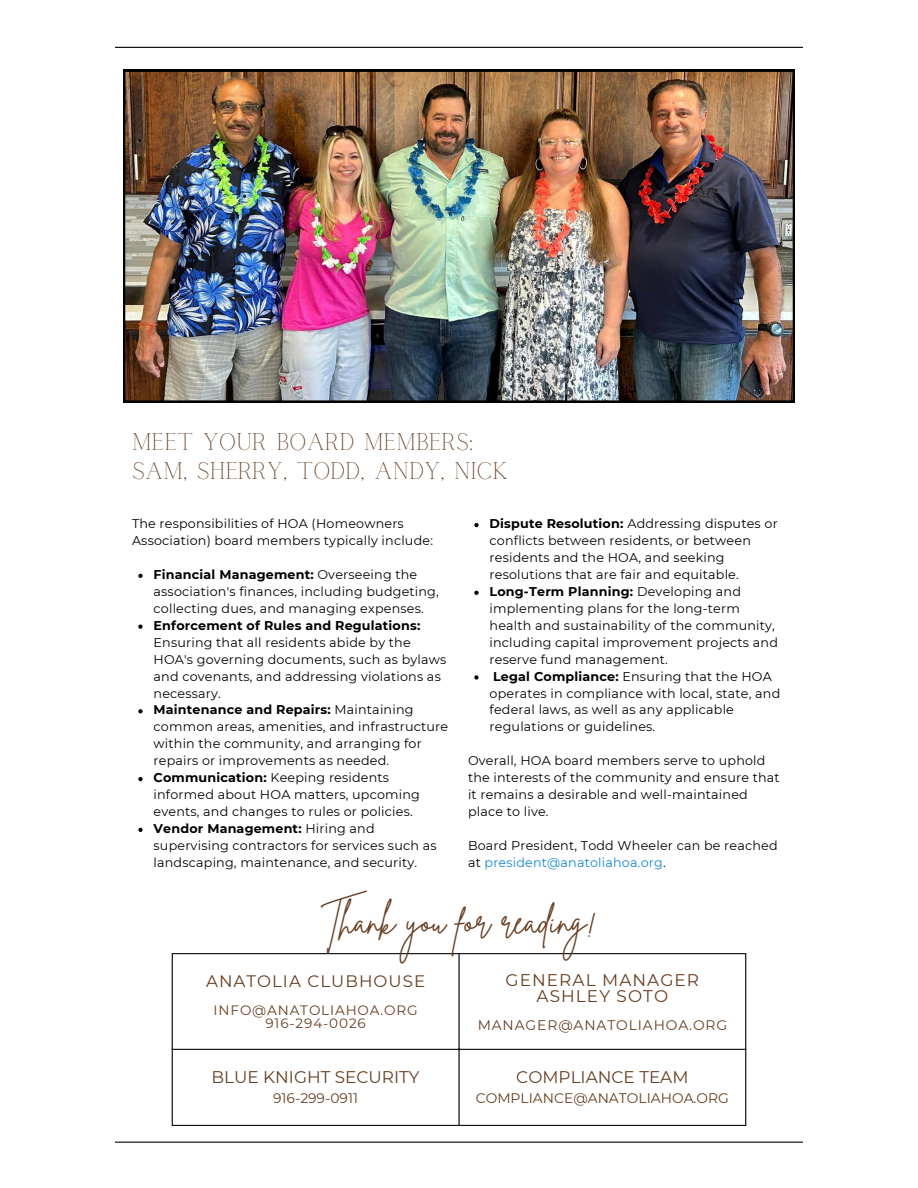
<style>
.page{position:relative;width:918px;height:1188px;background:#fff}
.page>*{position:absolute;margin:0;border:0;box-sizing:border-box;transform-origin:0 0}
.t1{font:35.55px "Brittany Signature";color:#663e21}
.t2{font:24px "Calgary";color:#663e21}
.t3{font:16.8px "Montserrat";color:#663e21}
.t4{font:16.8px "Montserrat";letter-spacing:.065em;color:#663e21}
.t5{font:16.65px "Montserrat";letter-spacing:.065em;color:#663e21}
.t6{font:13.8px "Montserrat";color:#663e21}
.t7{font:13.8px "Montserrat";letter-spacing:.065em;color:#663e21}
.t8{font:13.65px "Montserrat";letter-spacing:.065em;color:#663e21}
.t9{font:12.75px/17px "Montserrat";letter-spacing:.015em;color:#000}
.s1{font-weight:700}
.s2{color:#1489d4}
</style>
<div class="page">
<hr style="left:115px;top:47px;width:688px;height:1px;background:#000">
<hr style="left:115px;top:1142px;width:688px;height:1px;background:#000">
<hr style="left:172px;top:954px;width:1px;height:171px;background:#000">
<hr style="left:458px;top:954px;width:2px;height:171px;background:#000">
<hr style="left:745px;top:954px;width:1px;height:171px;background:#000">
<hr style="left:172px;top:953px;width:574px;height:1px;background:#000">
<hr style="left:172px;top:1049px;width:574px;height:1px;background:#000">
<hr style="left:172px;top:1125px;width:574px;height:1px;background:#000">
<svg style="left:138px;top:574px;width:5px;height:4px"></svg>
<svg style="left:138px;top:625px;width:5px;height:4px"></svg>
<svg style="left:138px;top:709px;width:5px;height:4px"></svg>
<svg style="left:138px;top:777px;width:5px;height:4px"></svg>
<svg style="left:138px;top:828px;width:5px;height:4px"></svg>
<svg style="left:474px;top:523px;width:5px;height:4px"></svg>
<svg style="left:474px;top:591px;width:5px;height:4px"></svg>
<svg style="left:474px;top:675px;width:5px;height:5px"></svg>
<img style="left:123px;top:70px;width:672px;height:333px">
<p class="t2" style="left:132px;top:428px;width:342px">MEET YOUR BOARD MEMBERS:</p>
<p class="t2" style="left:132px;top:457px;width:378px">SAM, SHERRY, TODD, ANDY, NICK</p>
<p class="t9" style="left:132px;top:515px;width:303px">The responsibilities of HOA (Homeowners<br>Association) board members typically include:</p>
<p class="t9" style="left:154px;top:566px;width:287px"><span class="s1">Financial Management:</span> Overseeing the association's finances, including budgeting, collecting dues, and managing expenses.</p>
<h1 class="t9" style="left:154px;top:617px;width:294px"><span class="s1">Enforcement of Rules and Regulations:<br></span>Ensuring that all residents abide by the HOA's governing documents, such as bylaws and covenants, and addressing violations as necessary.</h1>
<p class="t9" style="left:154px;top:701px;width:296px"><span class="s1">Maintenance and Repairs:</span> Maintaining common areas, amenities, and infrastructure within the community, and arranging for repairs or improvements as needed.</p>
<p class="t9" style="left:154px;top:769px;width:268px"><span class="s1">Communication:</span> Keeping residents informed about HOA matters, upcoming events, and changes to rules or policies.</p>
<p class="t9" style="left:154px;top:820px;width:285px"><span class="s1">Vendor Management:</span> Hiring and supervising contractors for services such as landscaping, maintenance, and security.</p>
<p class="t9" style="left:490px;top:515px;width:290px"><span class="s1">Dispute Resolution:</span> Addressing disputes or conflicts between residents, or between residents and the HOA, and seeking resolutions that are fair and equitable.</p>
<p class="t9" style="left:490px;top:583px;width:290px"><span class="s1">Long-Term Planning:</span> Developing and implementing plans for the long-term health and sustainability of the community, including capital improvement projects and reserve fund management.</p>
<p class="t9" style="left:490px;top:668px;width:292px"><span class="s1">Legal Compliance:</span> Ensuring that the HOA operates in compliance with local, state, and federal laws, as well as any applicable regulations or guidelines.</p>
<p class="t9" style="left:468px;top:752px;width:313px">Overall, HOA board members serve to uphold the interests of the community and ensure that it remains a desirable and well-maintained place to live.</p>
<p class="t9" style="left:468px;top:837px;width:311px">Board President, Todd Wheeler can be reached at <span class="s2">president@anatoliahoa.org</span>.</p>
<p class="t1" style="left:321px;top:898px;width:277px">Thank you for reading!</p>
<p class="t5" style="left:206px;top:971px;width:221px">ANATOLIA CLUBHOUSE</p>
<p class="t8" style="left:214px;top:1002px;width:206px">INFO@ANATOLIAHOA.ORG</p>
<p class="t8" style="left:266px;top:1014px;width:102px">916-294-0026</p>
<p class="t3" style="left:212px;top:1067px;width:210px">BLUE KNIGHT SECURITY</p>
<p class="t6" style="left:273px;top:1089px;width:86px">916-299-0911</p>
<p class="t4" style="left:506px;top:970px;width:195px">GENERAL MANAGER</p>
<p class="t4" style="left:537px;top:985px;width:133px">ASHLEY SOTO</p>
<p class="t7" style="left:478px;top:1016px;width:251px">MANAGER@ANATOLIAHOA.ORG</p>
<p class="t3" style="left:516px;top:1067px;width:174px">COMPLIANCE TEAM</p>
<p class="t6" style="left:476px;top:1089px;width:255px">COMPLIANCE@ANATOLIAHOA.ORG</p>
</div>
